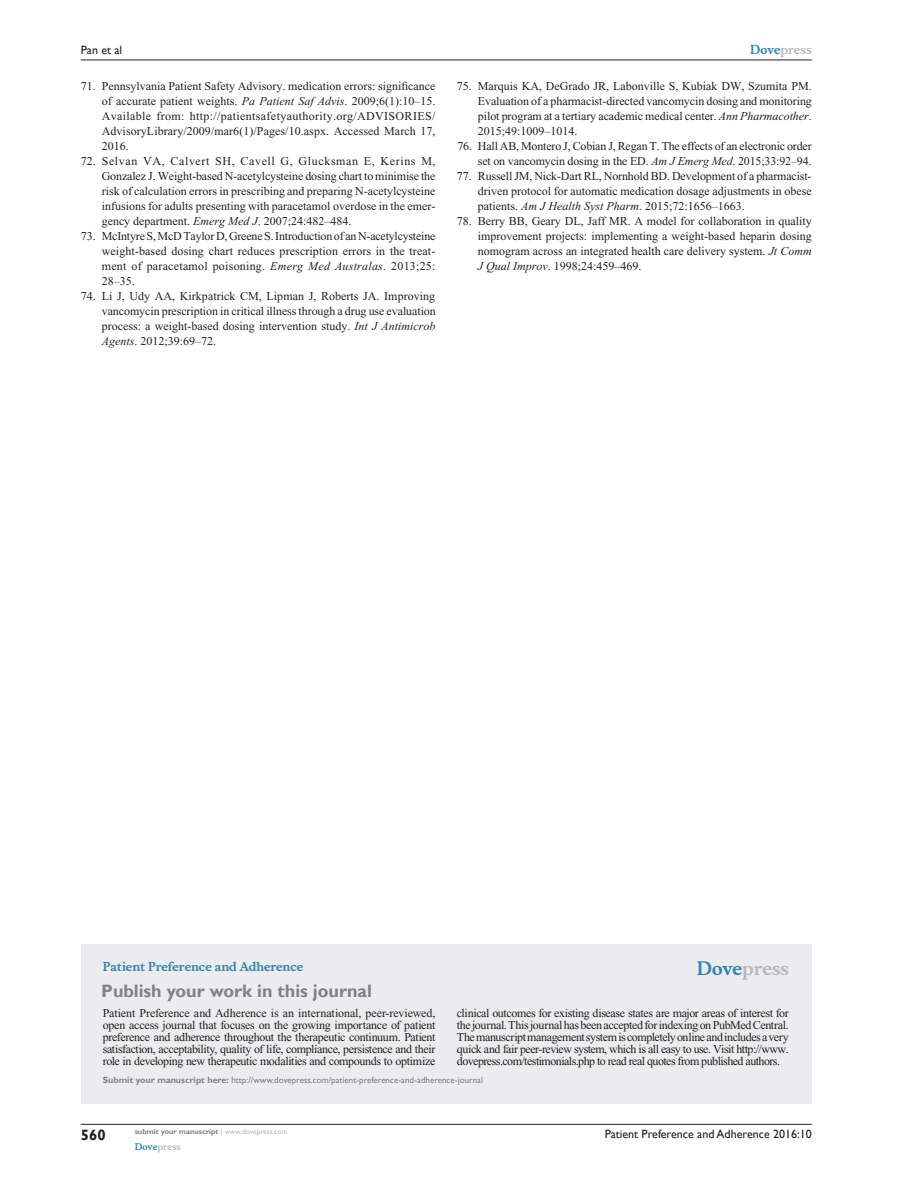
<style>
.page{position:relative;width:918px;height:1188px;background:#fff}
.page>*{position:absolute;margin:0;border:0;box-sizing:border-box;transform-origin:0 0}
.PromBx-H1{font:700 18px "Gill Sans";color:#808285}
.PromBx-Brand{font:700 18px "Musee";color:#b8b9bc}
.t1{font:700 15px "Gill Sans";color:#231f20}
.RefNL2{font:12px/15px "Times New Roman";color:#231f20;text-align:justify}
.PromBx-Tx{font:12px/12px "Times New Roman";letter-spacing:-.045em;color:#231f20;text-align:justify}
.t2{font:12px "Gill Sans";color:#231f20}
.PromBx-JrnlName{font:700 12px "Musee";color:#3485ae}
.t3{font:700 12px "Musee";color:#b8b9bc}
.PromBx-SubmitMssWebA{font:9px "Gill Sans";color:#808285}
.t4{font:700 9px "Musee";color:#b8b9bc}
.t5{font:700 7.5px "Gill Sans";color:#808285}
.s1{font-style:italic}
.s2{color:#3485ae}
.s3{font-weight:700}
.s4{font-weight:400;color:#b8b9bc}
</style>
<div class="page">
<div style="left:81px;top:944px;width:731px;height:159px;background:#ececee"></div>
<hr style="left:81px;top:1124px;width:731px;height:1px;background:#231f20">
<hr style="left:81px;top:60px;width:731px;height:1px;background:#231f20">
<p class="t2" style="left:81px;top:43px;width:43px">Pan et al</p>
<p class="RefNL2" style="left:102px;top:79px;width:335px;text-indent:-21px">71. Pennsylvania Patient Safety Advisory. medication errors: significance of accurate patient weights. <span class="s1">Pa Patient Saf Advis</span>. 2009;6(1):10–15.<br>Available from: http://patientsafetyauthority.org/ADVISORIES/ AdvisoryLibrary/2009/mar6(1)/Pages/10.aspx. Accessed March 17, 2016.</p>
<p class="RefNL2" style="left:102px;top:154px;width:335px;text-indent:-21px">72. Selvan VA, Calvert SH, Cavell G, Glucksman E, Kerins M, Gonzalez J. Weight-based N-acetylcysteine dosing chart to minimise the risk of calculation errors in prescribing and preparing N-acetylcysteine infusions for adults presenting with paracetamol overdose in the emer&shy;gency department. <span class="s1">Emerg Med J</span>. 2007;24:482–484.</p>
<p class="RefNL2" style="left:102px;top:229px;width:335px;text-indent:-21px">73. McIntyre S, McD Taylor D, Greene S. Introduction of an N-acetylcysteine weight-based dosing chart reduces prescription errors in the treat&shy;ment of paracetamol poisoning. <span class="s1">Emerg Med Australas</span>. 2013;25:<br>28–35.</p>
<p class="RefNL2" style="left:102px;top:289px;width:336px;text-indent:-21px">74. Li J, Udy AA, Kirkpatrick CM, Lipman J, Roberts JA. Improving vancomycin prescription in critical illness through a drug use evaluation process: a weight-based dosing intervention study. <span class="s1">Int J Antimicrob Agents</span>. 2012;39:69–72.</p>
<p class="t3" style="left:750px;top:43px;width:63px"><span class="s2">Dove</span>press</p>
<p class="RefNL2" style="left:478px;top:79px;width:336px;text-indent:-21px">75. Marquis KA, DeGrado JR, Labonville S, Kubiak DW, Szumita PM.<br>Evaluation of a pharmacist-directed vancomycin dosing and monitoring pilot program at a tertiary academic medical center. <span class="s1">Ann Pharmacother</span>.<br>2015;49:1009–1014.</p>
<p class="RefNL2" style="left:457px;top:139px;width:356px;text-align:right">76. Hall AB, Montero J, Cobian J, Regan T. The effects of an electronic order set on vancomycin dosing in the ED. <span class="s1">Am J Emerg Med</span>. 2015;33:92–94.</p>
<p class="RefNL2" style="left:478px;top:169px;width:335px;text-indent:-21px">77. Russell JM, Nick-Dart RL, Nornhold BD. Development of a pharmacist&shy;driven protocol for automatic medication dosage adjustments in obese patients. <span class="s1">Am J Health Syst Pharm</span>. 2015;72:1656–1663.</p>
<p class="RefNL2" style="left:478px;top:214px;width:335px;text-indent:-21px">78. Berry BB, Geary DL, Jaff MR. A model for collaboration in quality improvement projects: implementing a weight-based heparin dosing nomogram across an integrated health care delivery system. <span class="s1">Jt Comm J Qual Improv</span>. 1998;24:459–469.</p>
<p class="PromBx-JrnlName" style="left:103px;top:959px;width:202px">Patient Preference and Adherence</p>
<p class="PromBx-H1" style="left:101px;top:980px;width:272px">Publish your work in this journal</p>
<p class="PromBx-Brand" style="left:697px;top:958px;width:94px"><span class="s2">Dove</span>press</p>
<p class="PromBx-Tx" style="left:103px;top:1007px;width:334px">Patient Preference and Adherence is an international, peer-reviewed, open access journal that focuses on the growing importance of patient preference and adherence throughout the therapeutic continuum. Patient satisfaction, acceptability, quality of life, compliance, persistence and their role in developing new therapeutic modalities and compounds to optimize</p>
<p class="PromBx-Tx" style="left:457px;top:1007px;width:333px">clinical outcomes for existing disease states are major areas of interest for the journal. This journal has been accepted for indexing on PubMed Central.<br>The manuscript management system is completely online and includes a very quick and fair peer-review system, which is all easy to use. Visit http://www. dovepress.com/testimonials.php to read real quotes from published authors.</p>
<p class="PromBx-SubmitMssWebA" style="left:103px;top:1075px;width:382px"><span class="s3">Submit your manuscript here:</span> http://www.dovepress.com/patient-preference-and-adherence-journal</p>
<p class="t1" style="left:81px;top:1126px;width:26px">560</p>
<p class="t5" style="left:135px;top:1127px;width:154px">submit your manuscript <span class="s4">| www.dovepress.com</span></p>
<p class="t4" style="left:135px;top:1141px;width:48px"><span class="s2">Dove</span>press</p>
<p class="t2" style="left:605px;top:1127px;width:209px">Patient Preference and Adherence 2016:10</p>
</div>
